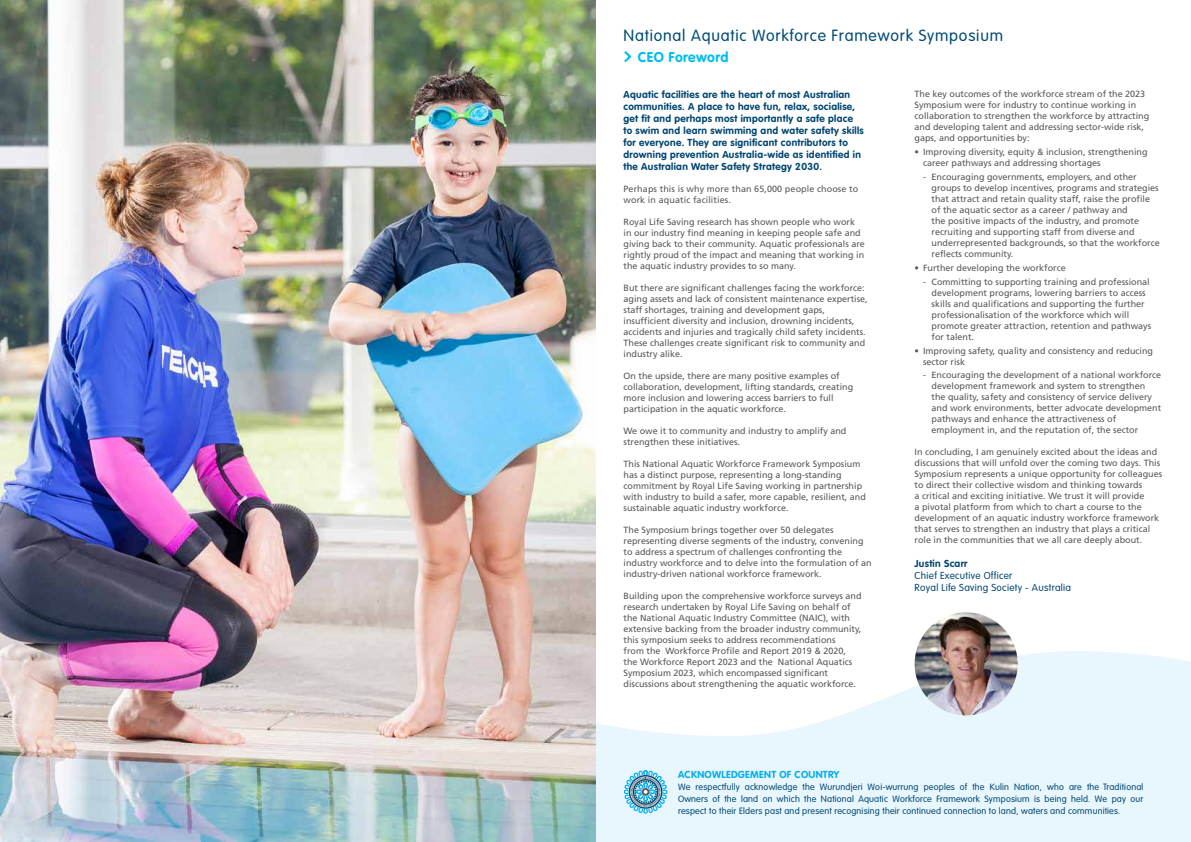
<style>
.page{position:relative;width:1191px;height:842px;background:#fff}
.page>*{position:absolute;margin:0;border:0;box-sizing:border-box;transform-origin:0 0}
.t1{font:300 16px "VAG Rounded Std";letter-spacing:.05em;color:#004b76}
.t2{font:700 14px "VAG Rounded Std";letter-spacing:.03em;color:#00bdf2}
.t3{font:700 10px/12px "VAG Rounded Std";letter-spacing:.03em;color:#004772}
.t4{font:300 10px/12px "VAG Rounded Std";letter-spacing:.03em;color:#004772}
.t5{font:700 10px "VAG Rounded Std";letter-spacing:.03em;color:#00aeef}
.t6{font:9px/11px "Frutiger";color:#58595b}
.t7{font:300 9px/12px "VAG Rounded Std";letter-spacing:.02em;color:#004772;text-align:justify}
</style>
<div class="page">
<svg style="left:595px;top:651px;width:596px;height:191px;fill:#e8f6fd"></svg>
<img style="left:914px;top:612px;width:103px;height:103px;border-radius:52px">
<svg style="left:624px;top:770px;width:43px;height:44px;background:#82bdd7"></svg>
<img style="left:0;top:0;width:595px;height:842px">
<svg style="left:624px;top:51px;width:8px;height:11px"></svg>
<h1 class="t1" style="left:623px;top:26px;width:381px">National Aquatic Workforce Framework Symposium</h1>
<h2 class="t2" style="left:638px;top:49px;width:92px">CEO Foreword</h2>
<p class="t3" style="left:623px;top:89px;width:242px">Aquatic facilities are the heart of most Australian communities. A place to have fun, relax, socialise, get fit and perhaps most importantly a safe place to swim and learn swimming and water safety skills for everyone. They are significant contributors to drowning prevention Australia-wide as identified in the Australian Water Safety Strategy 2030.</p>
<p class="t6" style="left:623px;top:184px;width:236px">Perhaps this is why more than 65,000 people choose to work in aquatic facilities.</p>
<p class="t6" style="left:623px;top:217px;width:243px">Royal Life Saving research has shown people who work in our industry find meaning in keeping people safe and giving back to their community. Aquatic professionals are rightly proud of the impact and meaning that working in the aquatic industry provides to so many.</p>
<p class="t6" style="left:623px;top:283px;width:246px">But there are significant challenges facing the workforce: aging assets and lack of consistent maintenance expertise, staff shortages, training and development gaps, insufficient diversity and inclusion, drowning incidents, accidents and injuries and tragically child safety incidents.<br>These challenges create significant risk to community and industry alike.</p>
<p class="t6" style="left:623px;top:371px;width:231px">On the upside, there are many positive examples of collaboration, development, lifting standards, creating more inclusion and lowering access barriers to full participation in the aquatic workforce.</p>
<p class="t6" style="left:623px;top:426px;width:224px">We owe it to community and industry to amplify and strengthen these initiatives.</p>
<p class="t6" style="left:623px;top:459px;width:244px">This National Aquatic Workforce Framework Symposium has a distinct purpose, representing a long-standing commitment by Royal Life Saving working in partnership with industry to build a safer, more capable, resilient, and sustainable aquatic industry workforce.</p>
<p class="t6" style="left:623px;top:525px;width:250px">The Symposium brings together over 50 delegates representing diverse segments of the industry, convening to address a spectrum of challenges confronting the industry workforce and to delve into the formulation of an industry-driven national workforce framework.</p>
<p class="t6" style="left:623px;top:591px;width:240px">Building upon the comprehensive workforce surveys and research undertaken by Royal Life Saving on behalf of the National Aquatic Industry Committee (NAIC), with extensive backing from the broader industry community, this symposium seeks to address recommendations<br>from the Workforce Profile and Report 2019 &amp; 2020, the Workforce Report 2023 and the National Aquatics Symposium 2023, which encompassed significant discussions about strengthening the aquatic workforce.</p>
<p class="t6" style="left:914px;top:89px;width:236px">The key outcomes of the workforce stream of the 2023<br>Symposium were for industry to continue working in collaboration to strengthen the workforce by attracting and developing talent and addressing sector-wide risk, gaps, and opportunities by:</p>
<p class="t6" style="left:923px;top:146px;width:226px;text-indent:-9px">• Improving diversity, equity &amp; inclusion, strengthening career pathways and addressing shortages</p>
<p class="t6" style="left:931px;top:171px;width:230px;text-indent:-9px">- Encouraging governments, employers, and other groups to develop incentives, programs and strategies that attract and retain quality staff, raise the profile of the aquatic sector as a career / pathway and<br>the positive impacts of the industry, and promote recruiting and supporting staff from diverse and underrepresented backgrounds, so that the workforce reflects community.</p>
<p class="t6" style="left:914px;top:262px;width:153px">• Further developing the workforce</p>
<p class="t6" style="left:931px;top:276px;width:221px;text-indent:-9px">- Committing to supporting training and professional development programs, lowering barriers to access skills and qualifications and supporting the further professionalisation of the workforce which will promote greater attraction, retention and pathways for talent.</p>
<p class="t6" style="left:923px;top:345px;width:231px;text-indent:-9px">• Improving safety, quality and consistency and reducing sector risk</p>
<p class="t6" style="left:931px;top:370px;width:231px;text-indent:-9px">- Encouraging the development of a national workforce development framework and system to strengthen the quality, safety and consistency of service delivery and work environments, better advocate development pathways and enhance the attractiveness of employment in, and the reputation of, the sector</p>
<p class="t6" style="left:914px;top:447px;width:249px">In concluding, I am genuinely excited about the ideas and discussions that will unfold over the coming two days. This Symposium represents a unique opportunity for colleagues to direct their collective wisdom and thinking towards<br>a critical and exciting initiative. We trust it will provide<br>a pivotal platform from which to chart a course to the development of an aquatic industry workforce framework that serves to strengthen an industry that plays a critical role in the communities that we all care deeply about.</p>
<p class="t3" style="left:914px;top:557px;width:55px">Justin Scarr</p>
<p class="t4" style="left:914px;top:569px;width:158px">Chief Executive Officer<br>Royal Life Saving Society - Australia</p>
<p class="t5" style="left:678px;top:768px;width:163px">ACKNOWLEDGEMENT OF COUNTRY</p>
<p class="t7" style="left:678px;top:781px;width:467px">We respectfully acknowledge the Wurundjeri Woi-wurrung peoples of the Kulin Nation, who are the Traditional Owners of the land on which the National Aquatic Workforce Framework Symposium is being held. We pay our respect to their Elders past and present recognising their continued connection to land, waters and communities.</p>
</div>
